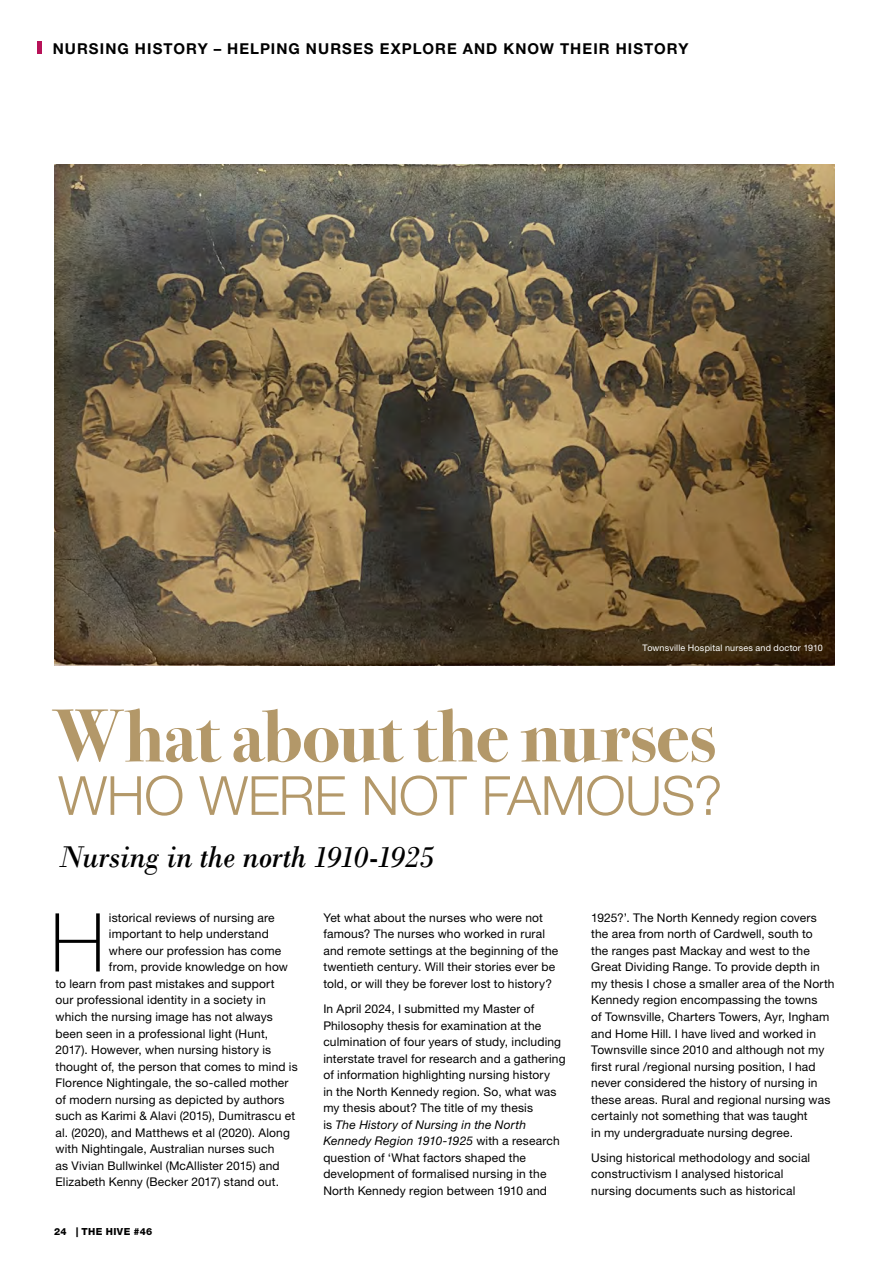
<style>
.page{position:relative;width:893px;height:1263px;background:#fff}
.page>*{position:absolute;margin:0;border:0;box-sizing:border-box;transform-origin:0 0}
.t1{font:100 81.3px "Helvetica Neue LT Std";color:#000}
.t2{font:700 75px "Bodoni Svty Two ITCTT";letter-spacing:-.005em;color:#b39869}
.t3{font:300 54px "Helvetica Neue LT Std";letter-spacing:-.01em;color:#b39869}
.t4{font:italic 31.5px "Bodoni";letter-spacing:-.025em;color:#000}
.t5{font:700 15px "Helvetica Neue LT Std";letter-spacing:.07em;color:#000}
.t6{font:12px/16.5px "Helvetica Neue LT Std";letter-spacing:.015em;color:#000}
.t7{font:800 9.75px "Helvetica Neue LT Std";letter-spacing:.04em;color:#000}
.t8{font:9px "Helvetica Neue LT Std";letter-spacing:.025em;color:#fff}
.s1{font-style:italic}
</style>
<div class="page">
<div style="left:37px;top:41px;width:5px;height:13px;background:#b71258"></div>
<img style="left:54px;top:165px;width:781px;height:500px">
<p class="t5" style="left:53px;top:39px;width:637px">NURSING HISTORY – HELPING NURSES EXPLORE AND KNOW THEIR HISTORY</p>
<p class="t8" style="left:643px;top:643px;width:182px">Townsville Hospital nurses and doctor 1910</p>
<h2 class="t2" style="left:54px;top:676px;width:663px">What about the nurses</h2>
<h3 class="t3" style="left:58px;top:763px;width:666px">WHO WERE NOT FAMOUS?</h3>
<h3 class="t4" style="left:58px;top:838px;width:378px">Nursing in the north 1910-1925</h3>
<h1 class="t1" style="left:50px;top:896px;width:56px">H</h1>
<p class="t6" style="left:109px;top:909px;width:167px">istorical reviews of nursing are</p>
<p class="t6" style="left:591px;top:909px;width:245px">1925?’. The North Kennedy region covers the area from north of Cardwell, south to<br>the ranges past Mackay and west to the Great Dividing Range. To provide depth in my thesis I chose a smaller area of the North Kennedy region encompassing the towns<br>of Townsville, Charters Towers, Ayr, Ingham and Home Hill. I have lived and worked in Townsville since 2010 and although not my first rural /regional nursing position, I had never considered the history of nursing in these areas. Rural and regional nursing was certainly not something that was taught<br>in my undergraduate nursing degree.</p>
<p class="t6" style="left:591px;top:1149px;width:221px">Using historical methodology and social constructivism I analysed historical nursing documents such as historical</p>
<p class="t6" style="left:323px;top:909px;width:236px">Yet what about the nurses who were not famous? The nurses who worked in rural and remote settings at the beginning of the twentieth century. Will their stories ever be told, or will they be forever lost to history?</p>
<p class="t6" style="left:323px;top:1000px;width:244px">In April 2024, I submitted my Master of Philosophy thesis for examination at the culmination of four years of study, including interstate travel for research and a gathering of information highlighting nursing history<br>in the North Kennedy region. So, what was my thesis about? The title of my thesis<br>is <span class="s1">The History of Nursing in the North Kennedy Region 1910-1925</span> with a research question of ‘What factors shaped the development of formalised nursing in the North Kennedy region between 1910 and</p>
<p class="t6" style="left:109px;top:926px;width:161px">important to help understand</p>
<p class="t6" style="left:109px;top:942px;width:174px">where our profession has come</p>
<p class="t6" style="left:109px;top:959px;width:181px">from, provide knowledge on how</p>
<p class="t6" style="left:56px;top:975px;width:221px">to learn from past mistakes and support</p>
<p class="t6" style="left:56px;top:992px;width:212px">our professional identity in a society in</p>
<p class="t6" style="left:56px;top:1008px;width:219px">which the nursing image has not always</p>
<p class="t6" style="left:56px;top:1025px;width:214px">been seen in a professional light (Hunt,</p>
<p class="t6" style="left:56px;top:1041px;width:217px">2017). However, when nursing history is</p>
<p class="t6" style="left:56px;top:1058px;width:244px">thought of, the person that comes to mind is</p>
<p class="t6" style="left:56px;top:1074px;width:235px">Florence Nightingale, the so-called mother</p>
<p class="t6" style="left:56px;top:1091px;width:231px">of modern nursing as depicted by authors</p>
<p class="t6" style="left:56px;top:1107px;width:241px">such as Karimi &amp; Alavi (2015), Dumitrascu et</p>
<p class="t6" style="left:56px;top:1124px;width:236px">al. (2020), and Matthews et al (2020). Along</p>
<p class="t6" style="left:56px;top:1140px;width:220px">with Nightingale, Australian nurses such</p>
<p class="t6" style="left:56px;top:1157px;width:226px">as Vivian Bullwinkel (McAllister 2015) and</p>
<p class="t6" style="left:56px;top:1173px;width:225px">Elizabeth Kenny (Becker 2017) stand out.</p>
<p class="t7" style="left:54px;top:1225px;width:100px">24 | THE HIVE #46</p>
</div>
